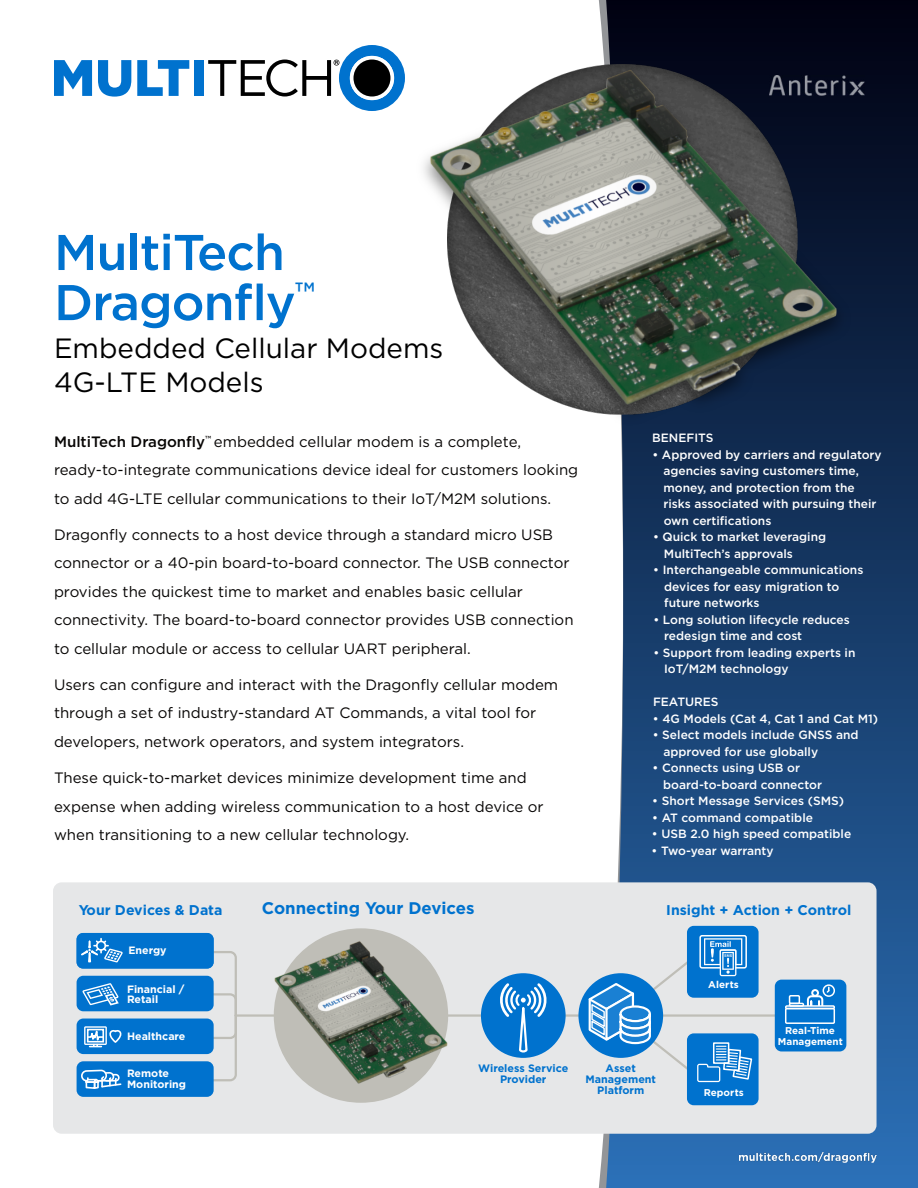
<style>
.page{position:relative;width:918px;height:1188px;background:#fff}
.page>*{position:absolute;margin:0;border:0;box-sizing:border-box;transform-origin:0 0}
.t1{font:500 50.1px/50.1px "Gotham";letter-spacing:-.02em;color:#0072ce}
.t2{font:27.9px/33.2px "Gotham";color:#000}
.t3{font:700 16.8px "Gotham";color:#0072ce}
.t4{font:15px/28.5px "Gotham";color:#070504}
.t5{font:700 14.1px "Gotham";color:#0072ce}
.t6{font:500 12px/16.5px "Gotham";color:#fff}
.t7{font:700 10.8px/10.8px "Gotham";color:#0072ce;text-align:center}
.t8{font:700 10.65px/10.6px "Gotham";color:#fff}
.t9{font:700 9.9px/10.2px "Gotham";color:#fff;text-align:center}
.s1{font-weight:500}
</style>
<div class="page">
<svg style="left:606px;top:0;width:312px;height:1188px;background:#1f416c"></svg>
<svg style="left:54px;top:60px;width:38px;height:36px"></svg>
<svg style="left:98px;top:60px;width:33px;height:37px"></svg>
<svg style="left:137px;top:60px;width:52px;height:36px"></svg>
<div style="left:194px;top:60px;width:10px;height:36px;background:#0072ce"></div>
<svg style="left:208px;top:45px;width:197px;height:66px"></svg>
<img style="left:739px;top:1152px;width:137px;height:11px">
<div style="left:53px;top:882px;width:824px;height:252px;background:#e6e7e8;border-radius:9px"></div>
<hr style="left:236px;top:1014px;width:583px;height:3px;background:#bfbeb7">
<div style="left:687px;top:1033px;width:72px;height:72px;background:#0072ce;border-radius:7px"></div>
<div style="left:687px;top:926px;width:72px;height:72px;background:#0072ce;border-radius:7px"></div>
<svg style="left:195px;top:951px;width:43px;height:131px"></svg>
<div style="left:775px;top:980px;width:71px;height:71px;background:#0072ce;border-radius:7px"></div>
<div style="left:77px;top:933px;width:137px;height:36px;background:#0072ce;border-radius:7px"></div>
<div style="left:77px;top:976px;width:137px;height:35px;background:#0072ce;border-radius:7px"></div>
<div style="left:77px;top:1019px;width:137px;height:35px;background:#0072ce;border-radius:7px"></div>
<div style="left:77px;top:1061px;width:137px;height:36px;background:#0072ce;border-radius:7px"></div>
<div style="left:823px;top:984px;width:12px;height:13px;border:2px solid #fff;border-radius:50%"></div>
<div style="left:785px;top:1005px;width:50px;height:4px;border:2px solid #fff"></div>
<div style="left:789px;top:995px;width:11px;height:9px;border:2px solid #fff"></div>
<div style="left:789px;top:1003px;width:15px;height:4px;border:2px solid #fff"></div>
<div style="left:785px;top:1008px;width:50px;height:16px;border:2px solid #fff"></div>
<svg style="left:806px;top:987px;width:25px;height:19px"></svg>
<div style="left:713px;top:1042px;width:16px;height:22px;border:2px solid #fff"></div>
<svg style="left:697px;top:1046px;width:56px;height:36px"></svg>
<svg style="left:699px;top:935px;width:48px;height:41px"></svg>
<div style="left:578px;top:973px;width:85px;height:85px;background:#0072ce;border-radius:50%"></div>
<svg style="left:587px;top:961px;width:104px;height:109px"></svg>
<div style="left:481px;top:973px;width:85px;height:85px;background:#0072ce;border-radius:50%"></div>
<div style="left:274px;top:928px;width:174px;height:175px;background:#bfbeb7;border-radius:50%"></div>
<svg style="left:499px;top:978px;width:48px;height:74px"></svg>
<svg style="left:81px;top:939px;width:42px;height:24px"></svg>
<svg style="left:84px;top:1026px;width:38px;height:21px"></svg>
<svg style="left:81px;top:1069px;width:41px;height:20px"></svg>
<svg style="left:82px;top:983px;width:37px;height:23px"></svg>
<img style="left:267px;top:934px;width:188px;height:156px">
<div style="left:606px;top:422px;width:249px;height:8px;background:#10294d"></div>
<img style="left:423px;top:54px;width:433px;height:368px">
<img style="left:770px;top:76px;width:94px;height:20px">
<h1 class="t1" style="left:54px;top:230px;width:262px">MultiTech<br>Dragonfly<sup>™</sup></h1>
<h2 class="t2" style="left:54px;top:334px;width:391px">Embedded Cellular Modems<br>4G-LTE Models</h2>
<p class="t4" style="left:54px;top:428px;width:526px"><span class="s1">MultiTech Dragonfly</span><sup>™</sup> embedded cellular modem is a complete, ready-to-integrate communications device ideal for customers looking to add 4G-LTE cellular communications to their IoT/M2M solutions.</p>
<p class="t4" style="left:54px;top:521px;width:521px">Dragonfly connects to a host device through a standard micro USB connector or a 40-pin board-to-board connector. The USB connector provides the quickest time to market and enables basic cellular connectivity. The board-to-board connector provides USB connection to cellular module or access to cellular UART peripheral.</p>
<p class="t4" style="left:54px;top:671px;width:506px">Users can configure and interact with the Dragonfly cellular modem through a set of industry-standard AT Commands, a vital tool for developers, network operators, and system integrators.</p>
<p class="t4" style="left:54px;top:764px;width:491px">These quick-to-market devices minimize development time and expense when adding wireless communication to a host device or when transitioning to a new cellular technology.</p>
<p class="t5" style="left:79px;top:904px;width:145px">Your Devices &amp; Data</p>
<p class="t3" style="left:262px;top:901px;width:214px">Connecting Your Devices</p>
<p class="t6" style="left:652px;top:430px;width:63px">BENEFITS</p>
<p class="t6" style="left:663px;top:447px;width:220px;text-indent:-11px">• Approved by carriers and regulatory agencies saving customers time, money, and protection from the risks associated with pursuing their own certifications</p>
<p class="t6" style="left:664px;top:529px;width:164px;text-indent:-11px">• Quick to market leveraging<br>MultiTech’s approvals</p>
<p class="t6" style="left:664px;top:562px;width:201px;text-indent:-11px">• Interchangeable communications devices for easy migration to future networks</p>
<p class="t6" style="left:664px;top:612px;width:187px;text-indent:-11px">• Long solution lifecycle reduces redesign time and cost</p>
<p class="t6" style="left:664px;top:645px;width:193px;text-indent:-11px">• Support from leading experts in<br>IoT/M2M technology</p>
<p class="t6" style="left:653px;top:694px;width:67px">FEATURES</p>
<p class="t6" style="left:653px;top:711px;width:227px">• 4G Models (Cat 4, Cat 1 and Cat M1)</p>
<p class="t6" style="left:663px;top:727px;width:197px;text-indent:-11px">• Select models include GNSS and approved for use globally</p>
<p class="t6" style="left:663px;top:760px;width:160px;text-indent:-11px">• Connects using USB or board-to-board connector</p>
<p class="t6" style="left:652px;top:793px;width:193px">• Short Message Services (SMS)</p>
<p class="t6" style="left:652px;top:810px;width:162px">• AT command compatible</p>
<p class="t6" style="left:652px;top:826px;width:201px">• USB 2.0 high speed compatible</p>
<p class="t6" style="left:652px;top:843px;width:124px">• Two-year warranty</p>
<p class="t5" style="left:666px;top:904px;width:187px">Insight + Action + Control</p>
<p class="t8" style="left:128px;top:945px;width:40px">Energy</p>
<p class="t8" style="left:127px;top:984px;width:59px">Financial /<br>Retail</p>
<p class="t8" style="left:127px;top:1031px;width:60px">Healthcare</p>
<p class="t8" style="left:127px;top:1069px;width:60px">Remote<br>Monitoring</p>
<p class="t7" style="left:478px;top:1064px;width:92px">Wireless Service<br>Provider</p>
<p class="t7" style="left:585px;top:1064px;width:72px">Asset<br>Management<br>Platform</p>
<p class="t9" style="left:708px;top:980px;width:32px">Alerts</p>
<p class="t9" style="left:704px;top:1088px;width:41px">Reports</p>
<p class="t9" style="left:778px;top:1026px;width:66px">Real-Time<br>Management</p>
</div>
